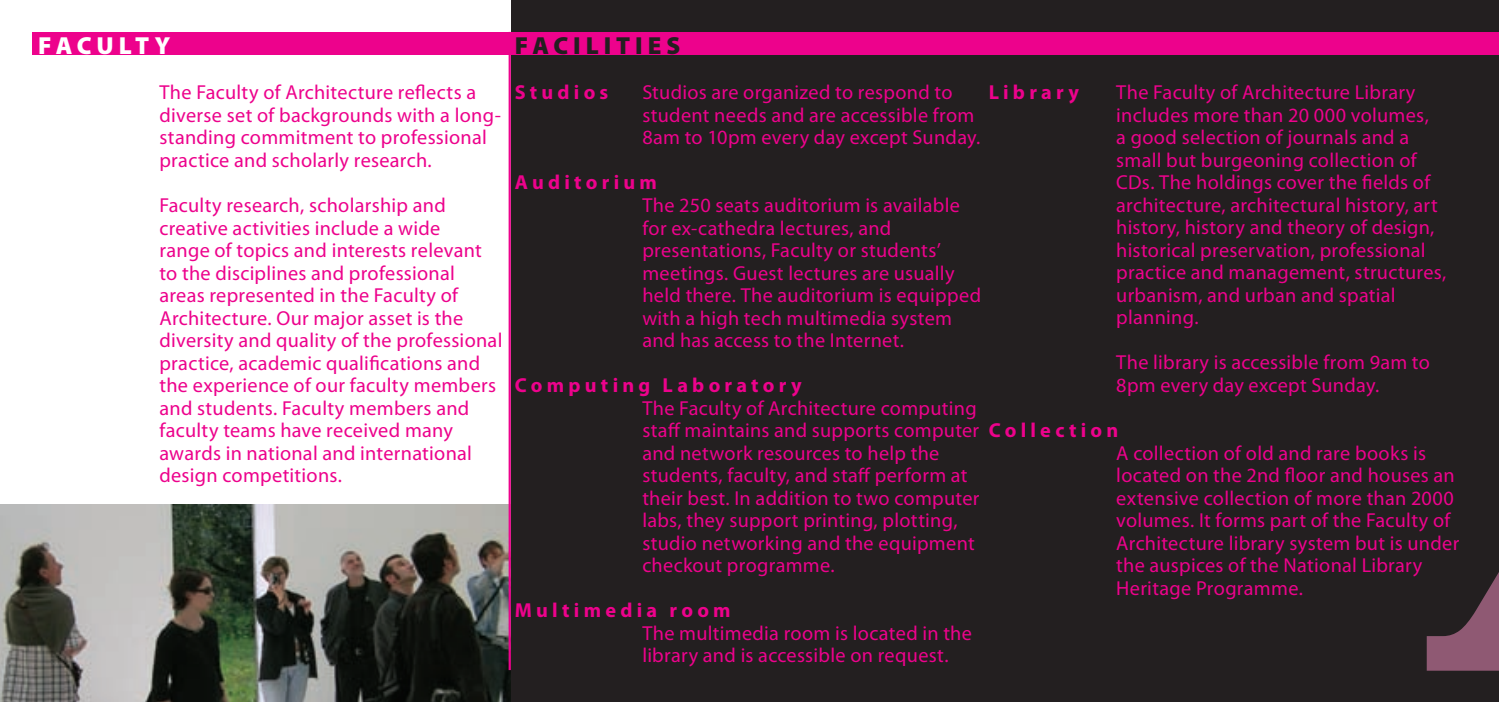
<style>
.page{position:relative;width:1499px;height:702px;background:#231f20}
.page>*{position:absolute;margin:0;border:0;box-sizing:border-box;transform-origin:0 0}
.t1{font:900 24.75px "Myriad Pro";letter-spacing:.195em;color:#231f20}
.t2{font:900 24.75px "Myriad Pro";letter-spacing:.185em;color:#fff}
.t3{font:20.25px/22.5px "Myriad Pro";letter-spacing:.015em;color:#ed028c}
.t4{font:700 20.25px "Myriad Pro";letter-spacing:.21em;color:#ed028c}
</style>
<div class="page">
<div style="left:0;top:0;width:510px;height:702px;background:#fff"></div>
<div style="left:32px;top:32px;width:957px;height:22px;background:#ed028c"></div>
<div style="left:515px;top:32px;width:984px;height:22px;background:#ed028c"></div>
<img style="left:0;top:504px;width:510px;height:198px">
<hr style="left:509px;top:32px;width:2px;height:638px;background:#ed028c">
<svg style="left:1427px;top:572px;width:72px;height:98px"></svg>
<p class="t2" style="left:38px;top:32px;width:134px">FACULTY</p>
<p class="t1" style="left:515px;top:32px;width:167px">FACILITIES</p>
<p class="t4" style="left:515px;top:81px;width:95px">Studios</p>
<p class="t3" style="left:642px;top:82px;width:339px">Studios are organized to respond to student needs and are accessible from<br>8am to 10pm every day except Sunday.</p>
<p class="t4" style="left:515px;top:171px;width:144px">Auditorium</p>
<p class="t3" style="left:642px;top:194px;width:340px">The 250 seats auditorium is available for ex-cathedra lectures, and presentations, Faculty or students’ meetings. Guest lectures are usually held there. The auditorium is equipped with a high tech multimedia system and has access to the Internet.</p>
<p class="t4" style="left:515px;top:374px;width:289px">Computing Laboratory</p>
<p class="t3" style="left:642px;top:397px;width:339px">The Faculty of Architecture computing staff maintains and supports computer and network resources to help the students, faculty, and staff perform at their best. In addition to two computer labs, they support printing, plotting, studio networking and the equipment checkout programme.</p>
<p class="t4" style="left:515px;top:599px;width:217px">Multimedia room</p>
<p class="t3" style="left:642px;top:622px;width:331px">The multimedia room is located in the library and is accessible on request.</p>
<p class="t3" style="left:159px;top:82px;width:343px">The Faculty of Architecture reflects a diverse set of backgrounds with a long&shy;standing commitment to professional practice and scholarly research.</p>
<p class="t3" style="left:159px;top:194px;width:344px">Faculty research, scholarship and creative activities include a wide<br>range of topics and interests relevant to the disciplines and professional areas represented in the Faculty of Architecture. Our major asset is the diversity and quality of the professional practice, academic qualifications and the experience of our faculty members and students. Faculty members and faculty teams have received many awards in national and international design competitions.</p>
<p class="t4" style="left:989px;top:81px;width:92px">Library</p>
<p class="t3" style="left:1116px;top:82px;width:332px">The Faculty of Architecture Library includes more than 20 000 volumes,<br>a good selection of journals and a small but burgeoning collection of CDs. The holdings cover the fields of architecture, architectural history, art history, history and theory of design, historical preservation, professional practice and management, structures, urbanism, and urban and spatial planning.</p>
<p class="t3" style="left:1116px;top:352px;width:315px">The library is accessible from 9am to<br>8pm every day except Sunday.</p>
<p class="t4" style="left:989px;top:419px;width:131px">Collection</p>
<p class="t3" style="left:1116px;top:442px;width:344px">A collection of old and rare books is located on the 2nd floor and houses an extensive collection of more than 2000 volumes. It forms part of the Faculty of Architecture library system but is under the auspices of the National Library Heritage Programme.</p>
</div>
